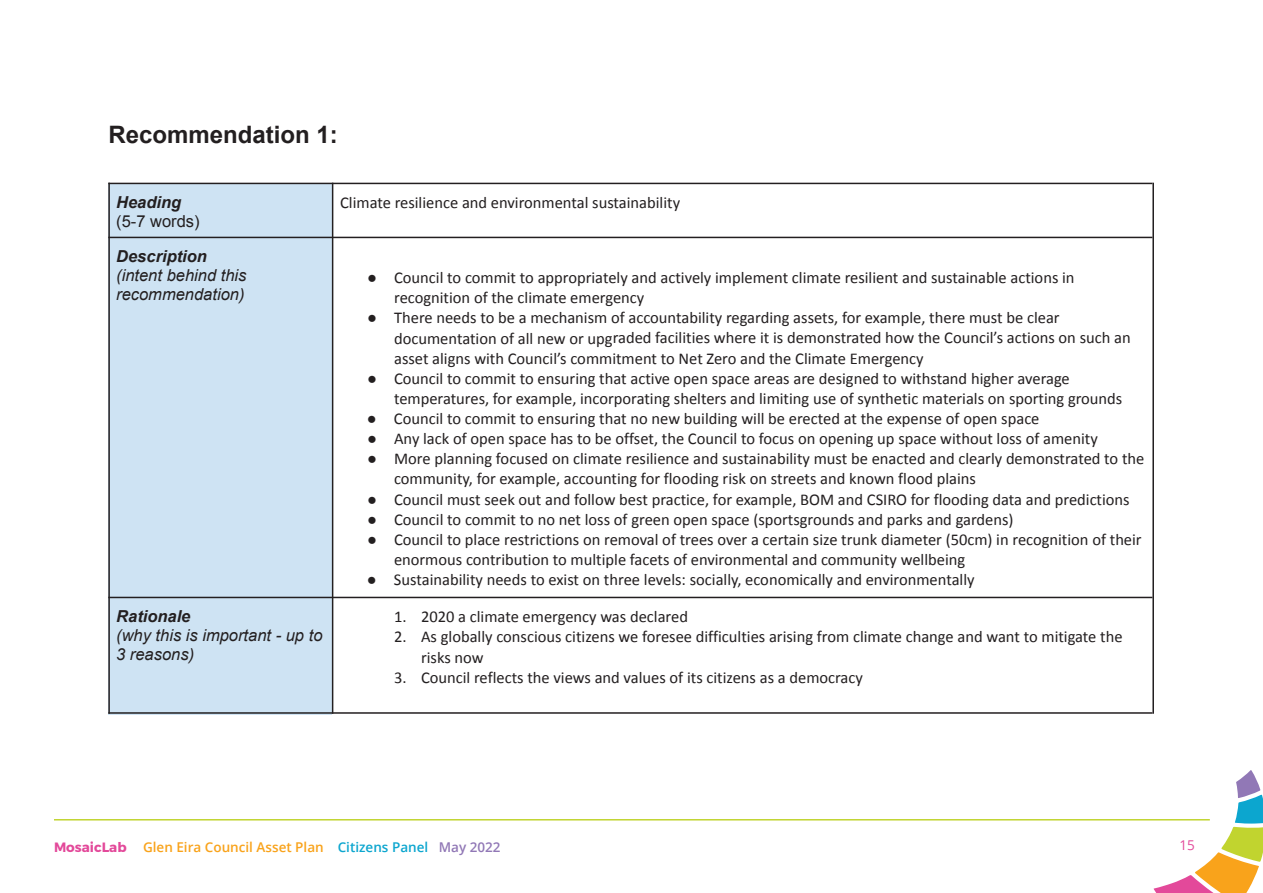
<style>
.page{position:relative;width:1263px;height:893px;background:#fff}
.page>*{position:absolute;margin:0;border:0;box-sizing:border-box;transform-origin:0 0}
.t1{font:700 24px "Arial";color:#231f20}
.t2{font:16.5px/20.1px "Calibri";color:#231f20}
.t3{font:italic 16.5px/18.9px "Arial";color:#231f20}
.t4{font:italic 700 16.5px "Arial";color:#231f20}
.t5{font:16.5px "Arial";color:#231f20}
.t6{font:600 13.5px "Open Sans";color:#f9a31b}
.t7{font:13.5px "Open Sans";color:#e3499a}
.s1{font-family:"Arial"}
.s2{font-family:"Montserrat";font-weight:700;color:#e3499a}
.s3{color:#0ca6cf}
.s4{color:#9178b6}
</style>
<div class="page">
<svg style="left:1154px;top:770px;width:109px;height:123px"></svg>
<hr style="left:54px;top:819px;width:1156px;height:1px;background:#c1d42f">
<div style="left:108px;top:183px;width:224px;height:55px;background:#cee3f3"></div>
<div style="left:108px;top:238px;width:224px;height:359px;background:#cee3f3"></div>
<div style="left:108px;top:597px;width:224px;height:117px;background:#cee3f3"></div>
<hr style="left:108px;top:183px;width:2px;height:531px;background:#231f20">
<hr style="left:332px;top:183px;width:1px;height:531px;background:#231f20">
<hr style="left:1152px;top:183px;width:2px;height:531px;background:#231f20">
<hr style="left:108px;top:183px;width:1044px;height:1px;background:#231f20">
<hr style="left:108px;top:237px;width:1044px;height:1px;background:#231f20">
<hr style="left:108px;top:597px;width:1044px;height:1px;background:#231f20">
<hr style="left:108px;top:712px;width:1044px;height:2px;background:#231f20">
<h1 class="t1" style="left:108px;top:119px;width:231px">Recommendation 1:</h1>
<p class="t4" style="left:116px;top:191px;width:67px">Heading</p>
<p class="t5" style="left:116px;top:210px;width:85px">(5-7 words)</p>
<p class="t2" style="left:340px;top:193px;width:342px">Climate resilience and environmental sustainability</p>
<p class="t4" style="left:116px;top:246px;width:92px">Description</p>
<p class="t3" style="left:116px;top:266px;width:132px">(intent behind this recommendation)</p>
<p class="t2" style="left:394px;top:268px;width:682px;text-indent:-27px"><span class="s1">●</span> Council to commit to appropriately and actively implement climate resilient and sustainable actions in recognition of the climate emergency</p>
<p class="t2" style="left:394px;top:308px;width:738px;text-indent:-27px"><span class="s1">●</span> There needs to be a mechanism of accountability regarding assets, for example, there must be clear documentation of all new or upgraded facilities where it is demonstrated how the Council’s actions on such an asset aligns with Council’s commitment to Net Zero and the Climate Emergency</p>
<p class="t2" style="left:394px;top:368px;width:730px;text-indent:-27px"><span class="s1">●</span> Council to commit to ensuring that active open space areas are designed to withstand higher average temperatures, for example, incorporating shelters and limiting use of synthetic materials on sporting grounds</p>
<p class="t2" style="left:367px;top:409px;width:674px"><span class="s1">●</span> Council to commit to ensuring that no new building will be erected at the expense of open space</p>
<p class="t2" style="left:367px;top:429px;width:732px"><span class="s1">●</span> Any lack of open space has to be offset, the Council to focus on opening up space without loss of amenity</p>
<p class="t2" style="left:394px;top:449px;width:752px;text-indent:-27px"><span class="s1">●</span> More planning focused on climate resilience and sustainability must be enacted and clearly demonstrated to the community, for example, accounting for flooding risk on streets and known flood plains</p>
<p class="t2" style="left:367px;top:489px;width:764px"><span class="s1">●</span> Council must seek out and follow best practice, for example, BOM and CSIRO for flooding data and predictions</p>
<p class="t2" style="left:367px;top:509px;width:648px"><span class="s1">●</span> Council to commit to no net loss of green open space (sportsgrounds and parks and gardens)</p>
<p class="t2" style="left:394px;top:529px;width:749px;text-indent:-27px"><span class="s1">●</span> Council to place restrictions on removal of trees over a certain size trunk diameter (50cm) in recognition of their enormous contribution to multiple facets of environmental and community wellbeing</p>
<p class="t2" style="left:367px;top:570px;width:609px"><span class="s1">●</span> Sustainability needs to exist on three levels: socially, economically and environmentally</p>
<p class="t4" style="left:116px;top:605px;width:76px">Rationale</p>
<p class="t3" style="left:116px;top:626px;width:208px">(why this is important - up to<br>3 reasons)</p>
<p class="t2" style="left:394px;top:607px;width:295px">1. 2020 a climate emergency was declared</p>
<p class="t2" style="left:421px;top:627px;width:703px;text-indent:-27px">2. As globally conscious citizens we foresee difficulties arising from climate change and want to mitigate the risks now</p>
<p class="t2" style="left:394px;top:667px;width:470px">3. Council reflects the views and values of its citizens as a democracy</p>
<p class="t6" style="left:54px;top:838px;width:448px"><span class="s2">MosaicLab</span> Glen Eira Council Asset Plan <span class="s3">Citizens Panel</span> <span class="s4">May 2022</span></p>
<p class="t7" style="left:1179px;top:835px;width:17px">15</p>
</div>
